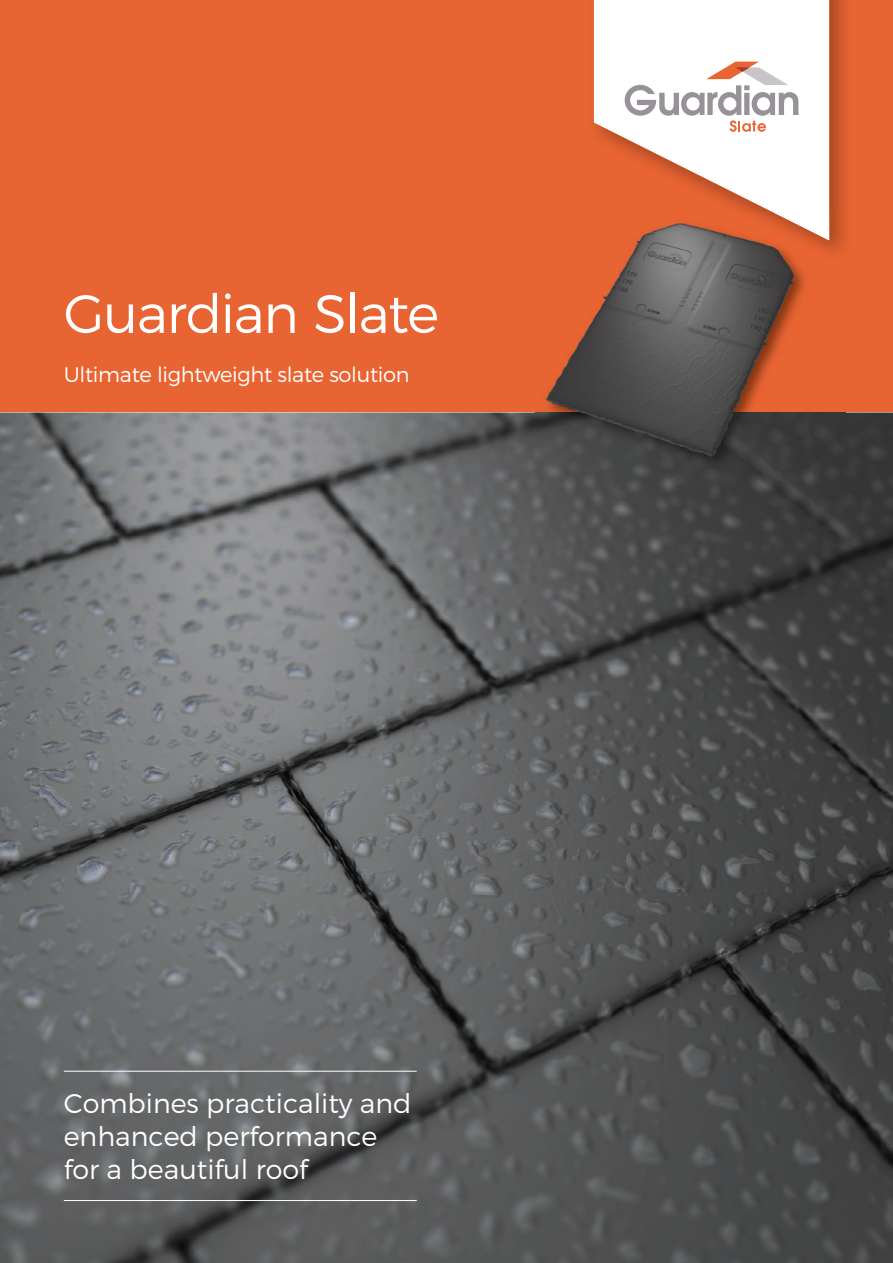
<style>
.page{position:relative;width:893px;height:1263px;background:#fff}
.page>*{position:absolute;margin:0;border:0;box-sizing:border-box;transform-origin:0 0}
.t1{font:300 54px "Montserrat";letter-spacing:-.025em;color:#fff}
.t2{font:300 27px/33px "Montserrat";color:#fff}
.t3{font:300 21px "Montserrat";letter-spacing:-.015em;color:#fff}
</style>
<div class="page">
<div style="left:0;top:0;width:893px;height:412px;background:#e86432"></div>
<img style="left:593px;top:0;width:252px;height:213px">
<svg style="left:594px;top:0;width:235px;height:213px;fill:#fff"></svg>
<svg style="left:625px;top:62px;width:173px;height:70px;background:#e7e0df"></svg>
<img style="left:0;top:412px;width:893px;height:851px">
<hr style="left:64px;top:1071px;width:353px;height:1px;background:#fff">
<hr style="left:64px;top:1200px;width:353px;height:1px;background:#fff">
<img style="left:544px;top:412px;width:264px;height:59px">
<img style="left:751px;top:213px;width:94px;height:40px">
<div style="left:808px;top:412px;width:38px;height:58px;background:#363736"></div>
<img style="left:536px;top:412px;width:8px;height:58px">
<img style="left:774px;top:213px;width:55px;height:27px">
<img style="left:545px;top:262px;width:157px;height:150px">
<img style="left:702px;top:262px;width:103px;height:150px">
<img style="left:626px;top:220px;width:182px;height:42px">
<img style="left:789px;top:220px;width:19px;height:10px">
<h1 class="t1" style="left:64px;top:281px;width:377px">Guardian Slate</h1>
<p class="t3" style="left:64px;top:361px;width:347px">Ultimate lightweight slate solution</p>
<p class="t2" style="left:64px;top:1087px;width:349px">Combines practicality and enhanced performance for a beautiful roof</p>
</div>
